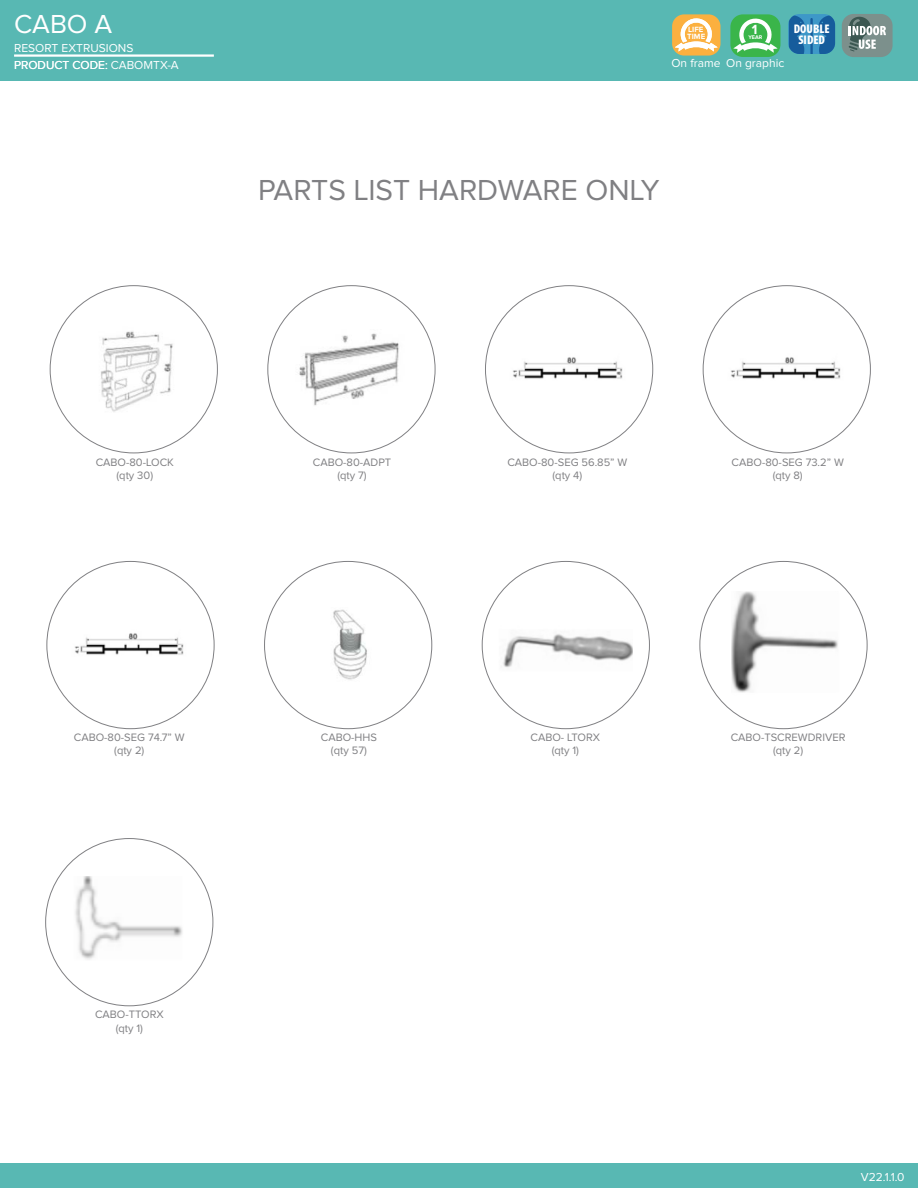
<style>
.page{position:relative;width:918px;height:1188px;background:#fff}
.page>*{position:absolute;margin:0;border:0;box-sizing:border-box;transform-origin:0 0}
.Category_Sub_Title_2{font:30px "Proxima Nova";color:#808083}
.t1{font:27px "Proxima Nova";color:#fff}
.t2{font:900 condensed 18.3px "Myriad Pro";color:#fff}
.t3{font:700 13.8px "Proxima Nova";color:#fff}
.t4{font:900 condensed 12.6px/11.2px "Myriad Pro";color:#fff;text-align:center}
.t5{font:12px "Proxima Nova";color:#fff}
.t6{font:11.1px "Proxima Nova";color:#808083}
.t7{font:700 7.8px/7.2px "Proxima Nova";color:#fff}
.t8{font:700 5.55px "Proxima Nova";color:#fff}
</style>
<div class="page">
<div style="left:0;top:0;width:918px;height:81px;background:#58b8b3"></div>
<hr style="left:14px;top:54px;width:200px;height:3px;background:#fff">
<div style="left:0;top:1164px;width:918px;height:24px;background:#58b8b3"></div>
<div style="left:672px;top:14px;width:49px;height:42px;background:#fbb03f;border-radius:12px"></div>
<svg style="left:675px;top:17px;width:42px;height:35px"></svg>
<div style="left:730px;top:14px;width:50px;height:43px;background:#3ab54a;border-radius:13px"></div>
<svg style="left:733px;top:17px;width:44px;height:36px"></svg>
<div style="left:842px;top:14px;width:51px;height:43px;background:#7c908c;border-radius:12px"></div>
<svg style="left:849px;top:16px;width:37px;height:36px"></svg>
<div style="left:789px;top:14px;width:46px;height:40px;background:#3e98c8;border-radius:11px"></div>
<svg style="left:819px;top:15px;width:16px;height:39px"></svg>
<svg style="left:789px;top:15px;width:24px;height:39px"></svg>
<img style="left:101px;top:331px;width:72px;height:81px">
<img style="left:299px;top:333px;width:100px;height:73px">
<img style="left:513px;top:357px;width:110px;height:22px">
<img style="left:731px;top:357px;width:110px;height:22px">
<img style="left:75px;top:633px;width:109px;height:22px">
<img style="left:333px;top:609px;width:34px;height:71px">
<img style="left:503px;top:634px;width:130px;height:34px">
<img style="left:731px;top:592px;width:107px;height:101px">
<img style="left:75px;top:876px;width:108px;height:84px">
<h2 class="t1" style="left:14px;top:12px;width:100px">CABO A</h2>
<p class="t5" style="left:14px;top:60px;width:166px">PRODUCT CODE: CABOMTX-A</p>
<p class="t5" style="left:14px;top:42px;width:121px">RESORT EXTRUSIONS</p>
<p class="t7" style="left:687px;top:26px;width:19px">LIFE<br>TIME</p>
<p class="t3" style="left:752px;top:22px;width:7px">1</p>
<p class="t8" style="left:748px;top:34px;width:16px">YEAR</p>
<p class="t4" style="left:794px;top:23px;width:37px">DOUBLE<br>SIDED</p>
<h3 class="t2" style="left:640px;top:43px;width:53px">DOUBLE</h3>
<h3 class="t2" style="left:742px;top:52px;width:47px">SINGLE</h3>
<p class="t5" style="left:671px;top:57px;width:51px">On frame</p>
<p class="t5" style="left:726px;top:57px;width:60px">On graphic</p>
<p class="Category_Sub_Title_2" style="left:258px;top:176px;width:403px">PARTS LIST HARDWARE ONLY</p>
<p class="t6" style="left:96px;top:457px;width:80px">CABO-80-LOCK</p>
<p class="t6" style="left:117px;top:470px;width:38px">(qty 30)</p>
<p class="t6" style="left:74px;top:732px;width:112px">CABO-80-SEG 74.7” W</p>
<p class="t6" style="left:114px;top:746px;width:32px">(qty 2)</p>
<p class="t6" style="left:95px;top:1009px;width:70px">CABO-TTORX</p>
<p class="t6" style="left:116px;top:1023px;width:29px">(qty 1)</p>
<p class="t6" style="left:313px;top:457px;width:80px">CABO-80-ADPT</p>
<p class="t6" style="left:337px;top:470px;width:31px">(qty 7)</p>
<p class="t6" style="left:321px;top:732px;width:58px">CABO-HHS</p>
<p class="t6" style="left:331px;top:746px;width:37px">(qty 57)</p>
<p class="t6" style="left:507px;top:457px;width:121px">CABO-80-SEG 56.85” W</p>
<p class="t6" style="left:553px;top:470px;width:31px">(qty 4)</p>
<p class="t6" style="left:531px;top:732px;width:71px">CABO- LTORX</p>
<p class="t6" style="left:552px;top:746px;width:29px">(qty 1)</p>
<p class="t6" style="left:732px;top:457px;width:114px">CABO-80-SEG 73.2” W</p>
<p class="t6" style="left:773px;top:470px;width:32px">(qty 8)</p>
<p class="t6" style="left:731px;top:732px;width:116px">CABO-TSCREWDRIVER</p>
<p class="t6" style="left:773px;top:746px;width:32px">(qty 2)</p>
<p class="t5" style="left:861px;top:1171px;width:45px">V22.1.1.0</p>
</div>
